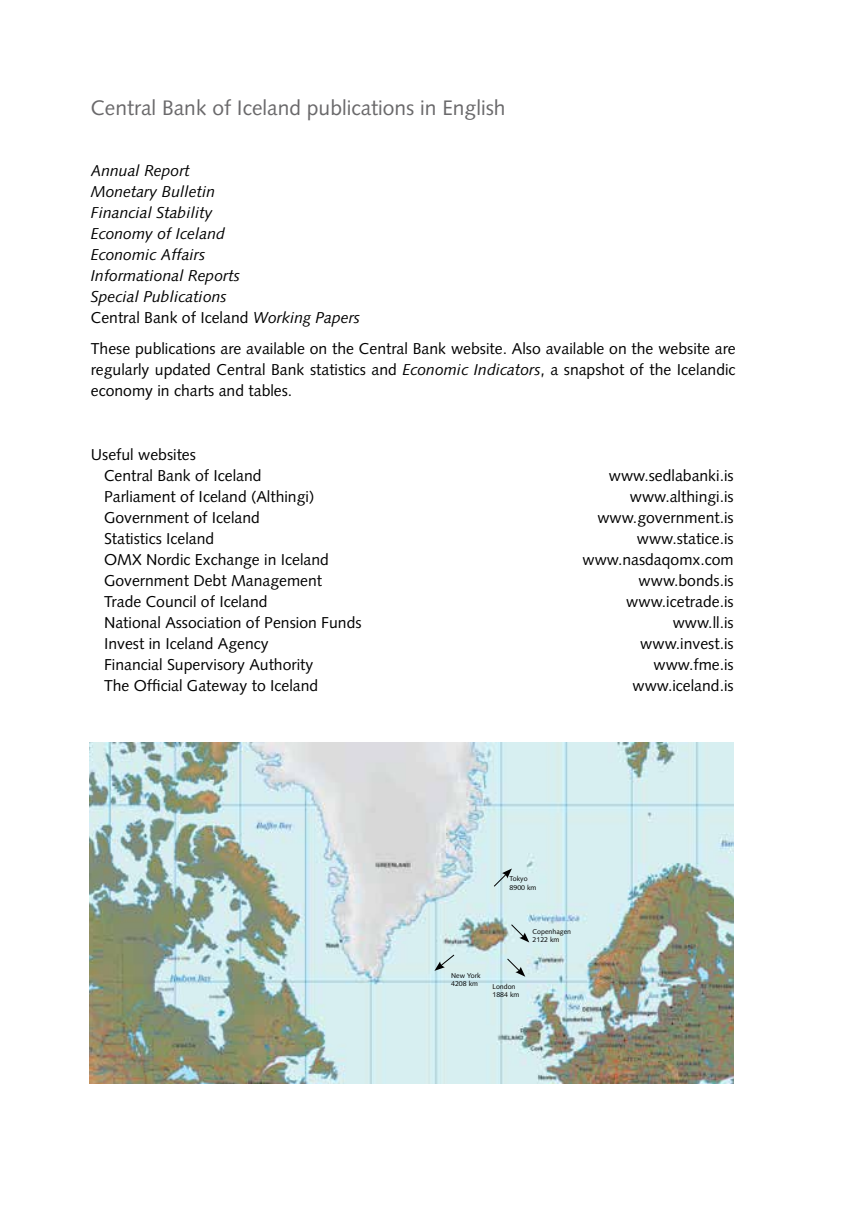
<style>
.page{position:relative;width:854px;height:1206px;background:#fff}
.page>*{position:absolute;margin:0;border:0;box-sizing:border-box;transform-origin:0 0}
.t1{font:21px "Syntax LT Std";color:#6a696b}
.t2{font:15.75px/21px "Syntax LT Std";color:#000;text-align:justify}
.t3{font:italic 15.75px/21px "Syntax LT Std";color:#000}
.t4{font:7px/8.4px "Syntax LT Std";color:#000}
.s1{font-style:normal}
.s2{font-style:italic}
</style>
<div class="page">
<img style="left:89px;top:742px;width:644px;height:341px">
<svg style="left:493px;top:868px;width:18px;height:18px"></svg>
<svg style="left:511px;top:924px;width:18px;height:18px"></svg>
<svg style="left:507px;top:958px;width:18px;height:18px"></svg>
<svg style="left:434px;top:954px;width:20px;height:16px"></svg>
<h1 class="t1" style="left:91px;top:95px;width:416px">Central Bank of Iceland publications in English</h1>
<p class="t3" style="left:91px;top:160px;width:270px">Annual Report<br>Monetary Bulletin<br>Financial Stability<br>Economy of Iceland<br>Economic Affairs<br>Informational Reports<br>Special Publications<br><span class="s1">Central Bank of Iceland</span> Working Papers</p>
<p class="t2" style="left:91px;top:337px;width:646px">These publications are available on the Central Bank website. Also available on the website are regularly updated Central Bank statistics and <span class="s2">Economic Indicators</span>, a snapshot of the Icelandic economy in charts and tables.</p>
<p class="t2" style="left:104px;top:444px;width:159px;text-indent:-13px">Useful websites<br>Central Bank of Iceland</p>
<p class="t2" style="left:608px;top:465px;width:126px">www.sedlabanki.is</p>
<p class="t2" style="left:104px;top:486px;width:212px">Parliament of Iceland (Althingi)</p>
<p class="t2" style="left:629px;top:486px;width:105px">www.althingi.is</p>
<p class="t2" style="left:104px;top:507px;width:157px">Government of Iceland</p>
<p class="t2" style="left:597px;top:507px;width:138px">www.government.is</p>
<p class="t2" style="left:104px;top:528px;width:112px">Statistics Iceland</p>
<p class="t2" style="left:636px;top:528px;width:98px">www.statice.is</p>
<p class="t2" style="left:104px;top:549px;width:226px">OMX Nordic Exchange in Iceland</p>
<p class="t2" style="left:582px;top:549px;width:153px">www.nasdaqomx.com</p>
<p class="t2" style="left:104px;top:570px;width:219px">Government Debt Management</p>
<p class="t2" style="left:638px;top:570px;width:97px">www.bonds.is</p>
<p class="t2" style="left:104px;top:591px;width:165px">Trade Council of Iceland</p>
<p class="t2" style="left:626px;top:591px;width:109px">www.icetrade.is</p>
<p class="t2" style="left:104px;top:612px;width:259px">National Association of Pension Funds</p>
<p class="t2" style="left:672px;top:612px;width:62px">www.ll.is</p>
<p class="t2" style="left:104px;top:633px;width:166px">Invest in Iceland Agency</p>
<p class="t2" style="left:640px;top:633px;width:95px">www.invest.is</p>
<p class="t2" style="left:104px;top:654px;width:211px">Financial Supervisory Authority</p>
<p class="t2" style="left:653px;top:654px;width:82px">www.fme.is</p>
<p class="t2" style="left:104px;top:675px;width:216px">The Official Gateway to Iceland</p>
<p class="t2" style="left:632px;top:675px;width:103px">www.iceland.is</p>
<p class="t4" style="left:509px;top:874px;width:28px">Tokyo<br>8900 km</p>
<p class="t4" style="left:451px;top:971px;width:31px">New York<br>4208 km</p>
<p class="t4" style="left:492px;top:982px;width:28px">London<br>1884 km</p>
<p class="t4" style="left:532px;top:927px;width:40px">Copenhagen<br>2122 km</p>
</div>
